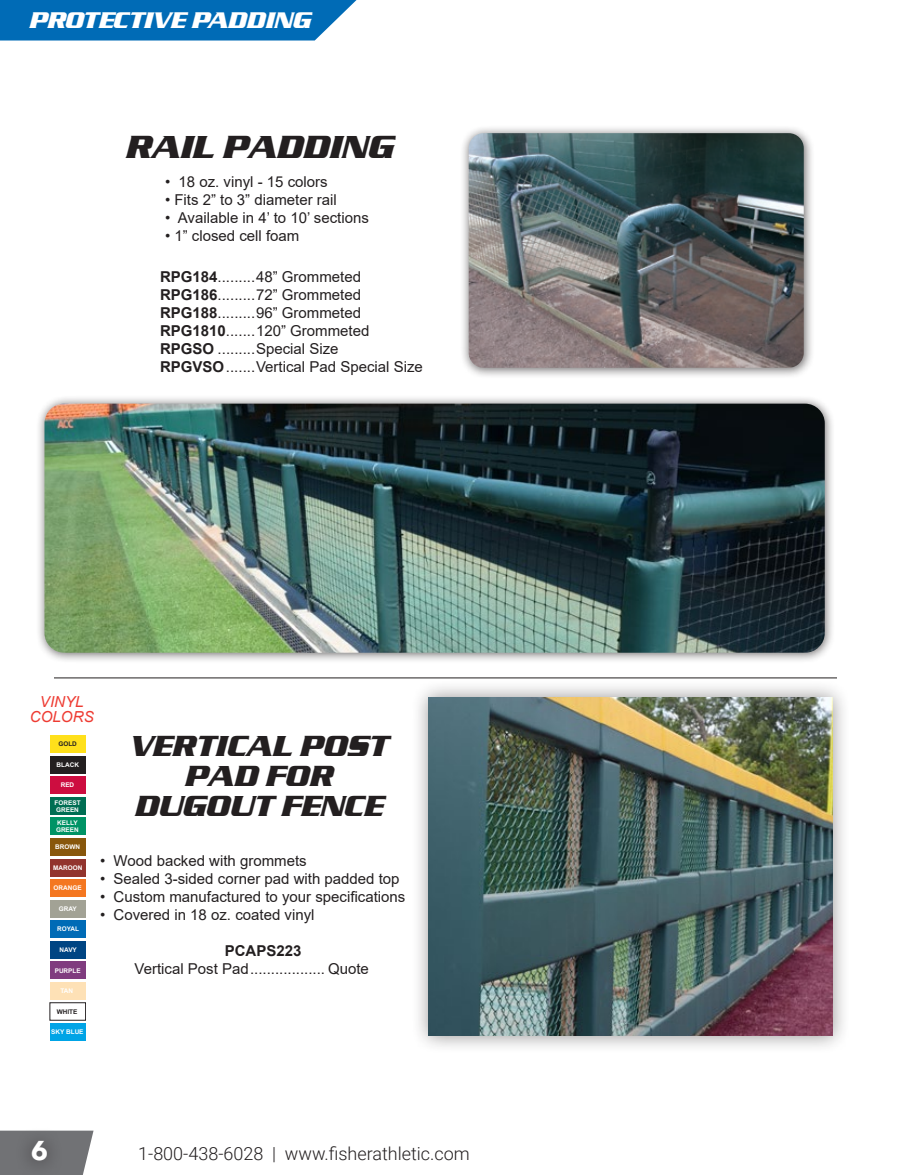
<style>
.page{position:relative;width:918px;height:1175px;background:#fff}
.page>*{position:absolute;margin:0;border:0;box-sizing:border-box;transform-origin:0 0}
.t1{font:italic 700 33px "Serpentine DEE";color:#231f20}
.t2{font:italic 700 30px/30px "Serpentine DEE";color:#231f20;text-align:center}
.t3{font:700 27px "Avenir Next LT Pro";color:#fff}
.t4{font:italic 700 23.4px "Serpentine DEE";color:#fff}
.t5{font:300 18px "Roboto";color:#231f20}
.t6{font:italic 15.15px "Arial";color:#ee3b32}
.t7{font:15px "Arial";color:#231f20}
.t8{font:700 15px "Arial";color:#231f20}
.t9{font:700 6.45px "Arial";color:#fff}
.t10{font:700 6.45px "Arial";color:#231f20}
.s1{font-weight:700}
</style>
<div class="page">
<svg style="left:0;top:1130px;width:94px;height:44px;background:#858688"></svg>
<div style="left:14px;top:1124px;width:50px;height:50px;background:#231f20;opacity:.75"></div>
<div style="left:0;top:0;width:357px;height:40px;background:#006bb6"></div>
<div style="left:36px;top:395px;width:800px;height:268px;background:#231f20;opacity:.65"></div>
<img style="left:45px;top:403px;width:780px;height:249px">
<div style="left:460px;top:125px;width:354px;height:253px;background:#231f20;opacity:.65"></div>
<img style="left:469px;top:133px;width:335px;height:235px">
<hr style="left:54px;top:677px;width:783px;height:1px;background:#231f20">
<div style="left:50px;top:735px;width:36px;height:17px;background:#ffe01b"></div>
<div style="left:50px;top:776px;width:35px;height:18px;background:#cd0d40"></div>
<div style="left:50px;top:858px;width:36px;height:18px;background:#92342e"></div>
<div style="left:50px;top:879px;width:36px;height:17px;background:#f47721"></div>
<div style="left:50px;top:920px;width:36px;height:18px;background:#006bb6"></div>
<div style="left:50px;top:961px;width:36px;height:18px;background:#803c7f"></div>
<div style="left:50px;top:900px;width:36px;height:17px;background:#a2a295"></div>
<div style="left:50px;top:941px;width:36px;height:17px;background:#004583"></div>
<div style="left:50px;top:982px;width:36px;height:17px;background:#fee1b6"></div>
<div style="left:50px;top:1023px;width:36px;height:17px;background:#00a4e6"></div>
<div style="left:50px;top:1002px;width:36px;height:18px;border:1px solid #231f20"></div>
<div style="left:50px;top:817px;width:35px;height:18px;background:#009365"></div>
<div style="left:50px;top:797px;width:35px;height:17px;background:#006e53"></div>
<div style="left:50px;top:756px;width:36px;height:17px;background:#231f20"></div>
<div style="left:50px;top:838px;width:36px;height:17px;background:#88570c"></div>
<div style="left:411px;top:679px;width:440px;height:374px;background:#231f20;opacity:.49"></div>
<img style="left:429px;top:697px;width:404px;height:338px">
<p class="t4" style="left:30px;top:8px;width:283px">PROTECTIVE PADDING</p>
<p class="t1" style="left:127px;top:129px;width:269px">RAIL PADDING</p>
<p class="t7" style="left:165px;top:172px;width:164px">• 18 oz. vinyl - 15 colors</p>
<p class="t7" style="left:165px;top:190px;width:173px">• Fits 2” to 3” diameter rail</p>
<p class="t7" style="left:165px;top:208px;width:205px">• Available in 4’ to 10’ sections</p>
<p class="t7" style="left:165px;top:226px;width:136px">• 1” closed cell foam</p>
<p class="t7" style="left:160px;top:266px;width:203px"><span class="s1">RPG184</span>.........48” Grommeted</p>
<p class="t7" style="left:160px;top:284px;width:203px"><span class="s1">RPG186</span>.........72” Grommeted</p>
<p class="t7" style="left:160px;top:302px;width:203px"><span class="s1">RPG188</span>.........96” Grommeted</p>
<p class="t7" style="left:160px;top:320px;width:211px"><span class="s1">RPG1810</span>.......120” Grommeted</p>
<p class="t7" style="left:160px;top:338px;width:180px"><span class="s1">RPGSO</span> .........Special Size</p>
<p class="t7" style="left:160px;top:356px;width:264px"><span class="s1">RPGVSO</span>.......Vertical Pad Special Size</p>
<p class="t6" style="left:40px;top:692px;width:45px">VINYL</p>
<p class="t6" style="left:30px;top:706px;width:66px">COLORS</p>
<p class="t10" style="left:58px;top:739px;width:20px">GOLD</p>
<p class="t9" style="left:61px;top:780px;width:15px">RED</p>
<p class="t9" style="left:57px;top:760px;width:24px">BLACK</p>
<p class="t9" style="left:55px;top:798px;width:28px">FOREST</p>
<p class="t9" style="left:56px;top:804px;width:24px">GREEN</p>
<p class="t9" style="left:57px;top:818px;width:22px">KELLY</p>
<p class="t9" style="left:56px;top:825px;width:24px">GREEN</p>
<p class="t9" style="left:55px;top:842px;width:26px">BROWN</p>
<p class="t9" style="left:53px;top:862px;width:31px">MAROON</p>
<p class="t9" style="left:54px;top:883px;width:30px">ORANGE</p>
<p class="t9" style="left:57px;top:924px;width:23px">ROYAL</p>
<p class="t9" style="left:55px;top:966px;width:28px">PURPLE</p>
<p class="t9" style="left:59px;top:904px;width:19px">GRAY</p>
<p class="t9" style="left:60px;top:945px;width:19px">NAVY</p>
<p class="t9" style="left:60px;top:986px;width:14px">TAN</p>
<p class="t9" style="left:51px;top:1027px;width:34px">SKY BLUE</p>
<p class="t10" style="left:57px;top:1007px;width:22px">WHITE</p>
<p class="t2" style="left:130px;top:731px;width:260px">VERTICAL POST<br>PAD FOR</p>
<p class="t2" style="left:135px;top:791px;width:250px">DUGOUT FENCE</p>
<p class="t7" style="left:100px;top:850px;width:208px">• Wood backed with grommets</p>
<p class="t7" style="left:100px;top:868px;width:301px">• Sealed 3-sided corner pad with padded top</p>
<p class="t7" style="left:100px;top:886px;width:307px">• Custom manufactured to your specifications</p>
<p class="t7" style="left:100px;top:904px;width:216px">• Covered in 18 oz. coated vinyl</p>
<p class="t8" style="left:225px;top:939px;width:78px">PCAPS223</p>
<p class="t7" style="left:135px;top:958px;width:236px">Vertical Post Pad.................. Quote</p>
<h3 class="t3" style="left:31px;top:1134px;width:19px">6</h3>
<p class="t5" style="left:138px;top:1140px;width:333px">1-800-438-6028 | www.fisherathletic.com</p>
</div>
